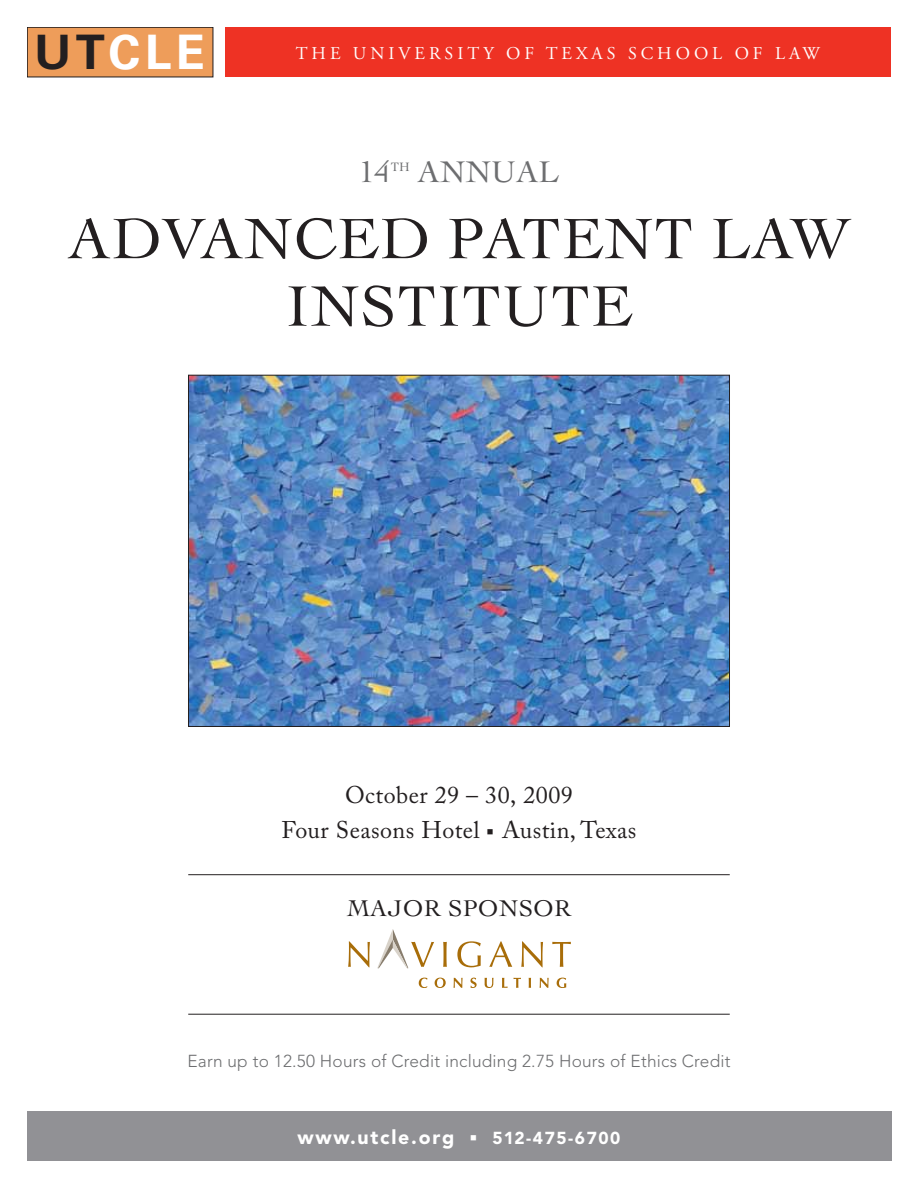
<style>
.page{position:relative;width:918px;height:1188px;background:#fff}
.page>*{position:absolute;margin:0;border:0;box-sizing:border-box;transform-origin:0 0}
.t1{font:60px/67.5px "Cochin LT Std";letter-spacing:.02em;color:#231f20;text-align:center}
.t2{font:700 47.55px "Univers";letter-spacing:.09em;color:#fff}
.t3{font:31.5px "Cochin LT Std";color:#6d6e70}
.t4{font:24px/34.5px "Adobe Caslon Pro";letter-spacing:.02em;color:#231f20;text-align:center}
.t5{font:24px "Cochin LT Std";letter-spacing:.02em;color:#231f20}
.t6{font:900 19.5px "Avenir LT Std";letter-spacing:.09em;color:#fff}
.t7{font:18px "Adobe Garamond Pro";letter-spacing:.22em;color:#fff}
.t8{font:300 17.25px "Avenir LT Std";letter-spacing:.01em;color:#6d6e70}
.t9{font:900 17.25px "Avenir LT Std";letter-spacing:.09em;color:#fff}
.t10{font:12.9px "Cochin LT Std";color:#6d6e70}
.s1{color:#231f20}
</style>
<div class="page">
<div style="left:27px;top:27px;width:186px;height:50px;background:#ee9d5a"></div>
<div style="left:27px;top:27px;width:186px;height:50px;border:1px solid #231f20"></div>
<div style="left:27px;top:1112px;width:864px;height:49px;background:#919195"></div>
<div style="left:225px;top:27px;width:666px;height:50px;background:#ee3224"></div>
<img style="left:190px;top:377px;width:538px;height:348px">
<svg style="left:443px;top:942px;width:4px;height:25px"></svg>
<svg style="left:457px;top:941px;width:24px;height:26px"></svg>
<svg style="left:489px;top:941px;width:23px;height:26px"></svg>
<svg style="left:521px;top:941px;width:22px;height:26px"></svg>
<svg style="left:552px;top:942px;width:19px;height:25px"></svg>
<svg style="left:348px;top:941px;width:22px;height:26px"></svg>
<svg style="left:419px;top:978px;width:8px;height:10px"></svg>
<svg style="left:435px;top:978px;width:11px;height:10px"></svg>
<svg style="left:454px;top:978px;width:9px;height:10px"></svg>
<svg style="left:470px;top:978px;width:7px;height:10px"></svg>
<svg style="left:485px;top:978px;width:9px;height:10px"></svg>
<svg style="left:502px;top:978px;width:19px;height:10px"></svg>
<svg style="left:529px;top:978px;width:2px;height:10px"></svg>
<svg style="left:540px;top:978px;width:9px;height:10px"></svg>
<svg style="left:557px;top:978px;width:9px;height:10px"></svg>
<svg style="left:377px;top:929px;width:57px;height:39px"></svg>
<hr style="left:188px;top:1014px;width:542px;height:1px;background:#231f20">
<hr style="left:188px;top:874px;width:542px;height:1px;background:#231f20">
<h2 class="t2" style="left:35px;top:35px;width:172px"><span class="s1">UT</span>CLE</h2>
<p class="t7" style="left:296px;top:42px;width:526px">THE UNIVERSITY OF TEXAS SCHOOL OF LAW</p>
<h3 class="t3" style="left:359px;top:152px;width:33px">14</h3>
<p class="t10" style="left:391px;top:159px;width:21px">TH</p>
<h3 class="t3" style="left:418px;top:152px;width:143px">ANNUAL</h3>
<h1 class="t1" style="left:68px;top:204px;width:784px">ADVANCED PATENT LAW<br>INSTITUTE</h1>
<h3 class="t4" style="left:282px;top:781px;width:356px">October 29 – 30, 2009<br>Four Seasons Hotel Austin, Texas</h3>
<h3 class="t5" style="left:347px;top:894px;width:226px">MAJOR SPONSOR</h3>
<p class="t8" style="left:187px;top:1054px;width:545px">Earn up to 12.50 Hours of Credit including 2.75 Hours of Ethics Credit</p>
<p class="t6" style="left:298px;top:1125px;width:158px">www.utcle.org</p>
<p class="t9" style="left:493px;top:1128px;width:129px">512-475-6700</p>
</div>
